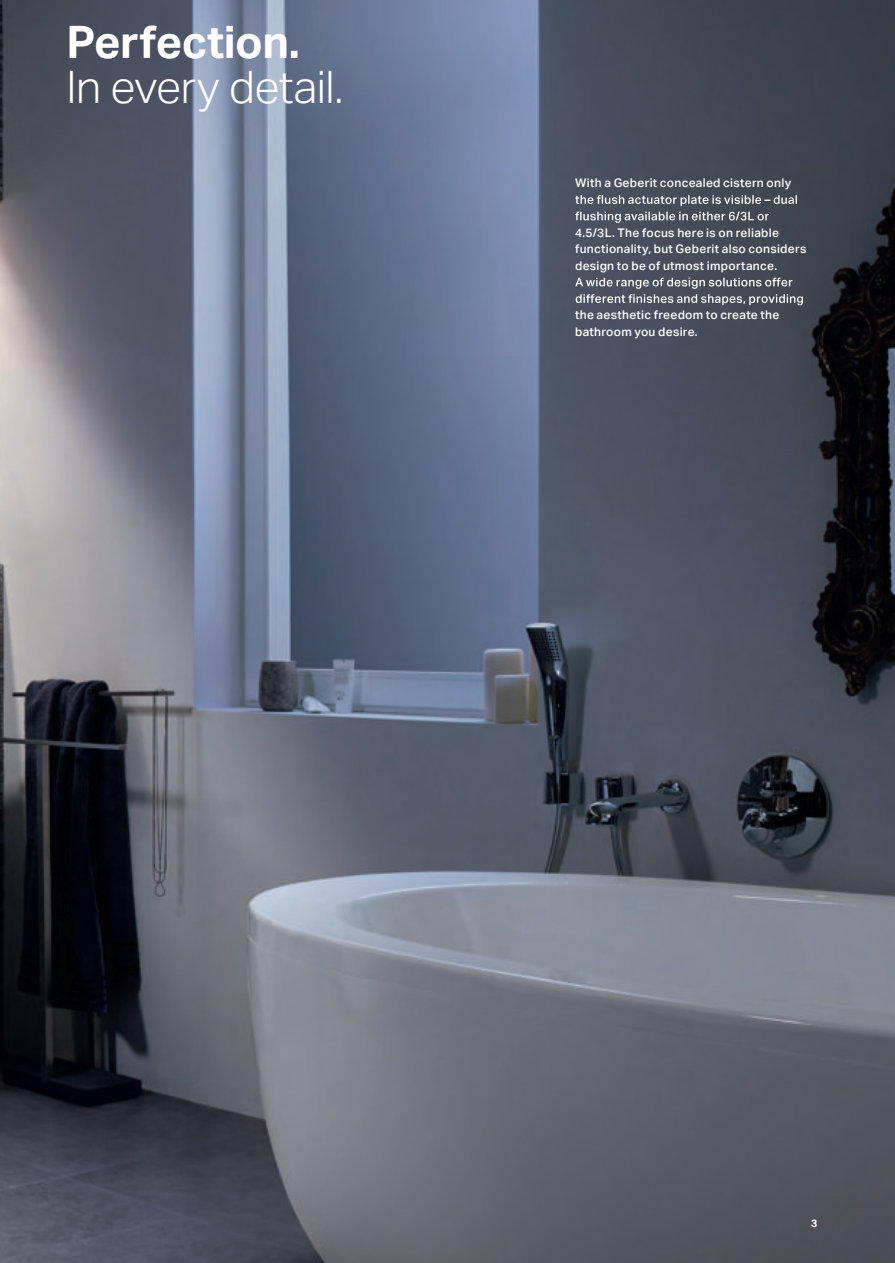
<style>
.page{position:relative;width:895px;height:1263px;background:#fff}
.page>*{position:absolute;margin:0;border:0;box-sizing:border-box;transform-origin:0 0}
.t1{font:300 45px "Aktiv Grotesk Geberit";letter-spacing:-.01em;color:#fff}
.t2{font:700 45px "Aktiv Grotesk Geberit";letter-spacing:-.01em;color:#fff}
.t3{font:500 12px/16.5px "Aktiv Grotesk Geberit";letter-spacing:.02em;color:#fff}
.t4{font:700 10.5px "Aktiv Grotesk Geberit";color:#fff}
</style>
<div class="page">
<img style="left:0;top:0;width:895px;height:1263px">
<svg style="left:575px;top:195px;width:222px;height:28px;background:#686d78"></svg>
<svg style="left:575px;top:278px;width:228px;height:27px;background:#6d727c"></svg>
<h1 class="t2" style="left:66px;top:17px;width:235px">Perfection.</h1>
<h1 class="t1" style="left:66px;top:62px;width:279px">In every detail.</h1>
<p class="t3" style="left:575px;top:175px;width:218px">With a Geberit concealed cistern only</p>
<p class="t3" style="left:575px;top:224px;width:233px">4.5/3L. The focus here is on reliable functionality, but Geberit also considers design to be of utmost importance.</p>
<p class="t3" style="left:575px;top:307px;width:206px">the aesthetic freedom to create the bathroom you desire.</p>
<p class="t4" style="left:811px;top:1217px;width:8px">3</p>
</div>
